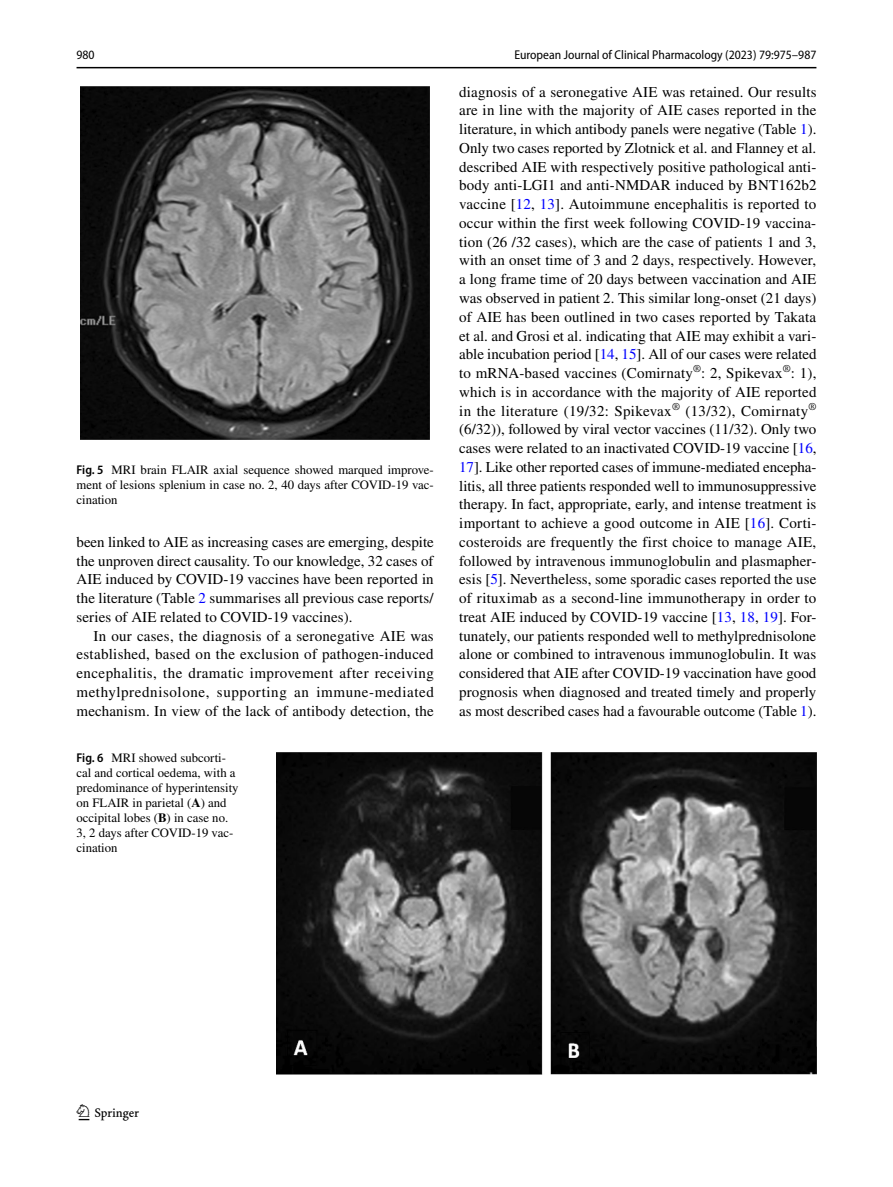
<style>
.page{position:relative;width:893px;height:1187px;background:#fff}
.page>*{position:absolute;margin:0;border:0;box-sizing:border-box;transform-origin:0 0}
.t1{font:22.5px "Springnew Regular 2";color:#000}
.t2{font:15px/18.8px "STIX";letter-spacing:.005em;color:#000;text-align:justify}
.t3{font:12.75px/15px "STIX";color:#000;text-align:justify}
.t4{font:semi-condensed 12.75px "Myriad Pro";color:#000}
.s1{font-family:"Myriad Pro";font-weight:600;font-stretch:semi-condensed}
.s2{color:#00f}
.s3{font-weight:700}
</style>
<div class="page">
<hr style="left:77px;top:67px;width:739px;height:1px;background:#000">
<div style="left:77px;top:87px;width:357px;height:352px;background:linear-gradient(to bottom,#fff,#fff)"></div>
<img style="left:81px;top:87px;width:349px;height:352px">
<img style="left:276px;top:752px;width:540px;height:321px">
<p class="t4" style="left:77px;top:48px;width:20px">980</p>
<p class="t4" style="left:514px;top:48px;width:303px">European Journal of Clinical Pharmacology (2023) 79:975–987</p>
<p class="t3" style="left:77px;top:463px;width:359px"><span class="s1">Fig. 5</span> MRI brain FLAIR axial sequence showed marqued improve&shy;ment of lesions splenium in case no. 2, 40 days after COVID-19 vac&shy;cination</p>
<p class="t2" style="left:77px;top:533px;width:359px">been linked to AIE as increasing cases are emerging, despite the unproven direct causality. To our knowledge, 32 cases of AIE induced by COVID-19 vaccines have been reported in the literature (Table <span class="s2">2</span> summarises all previous case reports/ series of AIE related to COVID-19 vaccines).</p>
<p class="t2" style="left:77px;top:627px;width:359px;text-indent:17px">In our cases, the diagnosis of a seronegative AIE was established, based on the exclusion of pathogen-induced encephalitis, the dramatic improvement after receiving methylprednisolone, supporting an immune-mediated mechanism. In view of the lack of antibody detection, the</p>
<p class="t3" style="left:77px;top:751px;width:164px;text-align:left"><span class="s1">Fig. 6</span> MRI showed subcorti&shy;cal and cortical oedema, with a predominance of hyperintensity on FLAIR in parietal (<span class="s3">A</span>) and occipital lobes (<span class="s3">B</span>) in case no.<br>3, 2 days after COVID-19 vac&shy;cination</p>
<p class="t2" style="left:459px;top:83px;width:359px">diagnosis of a seronegative AIE was retained. Our results are in line with the majority of AIE cases reported in the literature, in which antibody panels were negative (Table <span class="s2">1</span>).<br>Only two cases reported by Zlotnick et al. and Flanney et al. described AIE with respectively positive pathological anti&shy;body anti-LGI1 and anti-NMDAR induced by BNT162b2 vaccine [<span class="s2">12</span>, <span class="s2">13</span>]. Autoimmune encephalitis is reported to occur within the first week following COVID-19 vaccina&shy;tion (26 /32 cases), which are the case of patients 1 and 3, with an onset time of 3 and 2 days, respectively. However, a long frame time of 20 days between vaccination and AIE was observed in patient 2. This similar long-onset (21 days) of AIE has been outlined in two cases reported by Takata et al. and Grosi et al. indicating that AIE may exhibit a vari&shy;able incubation period [<span class="s2">14</span>, <span class="s2">15</span>]. All of our cases were related to mRNA-based vaccines (Comirnaty<sup>®</sup>: 2, Spikevax<sup>®</sup>: 1), which is in accordance with the majority of AIE reported in the literature (19/32: Spikevax<sup>®</sup> (13/32), Comirnaty<sup>® </sup>(6/32)), followed by viral vector vaccines (11/32). Only two cases were related to an inactivated COVID-19 vaccine [<span class="s2">16</span>, <span class="s2">17</span>]. Like other reported cases of immune-mediated encepha&shy;litis, all three patients responded well to immunosuppressive therapy. In fact, appropriate, early, and intense treatment is important to achieve a good outcome in AIE [<span class="s2">16</span>]. Corti&shy;costeroids are frequently the first choice to manage AIE, followed by intravenous immunoglobulin and plasmapher&shy;esis [<span class="s2">5</span>]. Nevertheless, some sporadic cases reported the use of rituximab as a second-line immunotherapy in order to treat AIE induced by COVID-19 vaccine [<span class="s2">13</span>, <span class="s2">18</span>, <span class="s2">19</span>]. For&shy;tunately, our patients responded well to methylprednisolone alone or combined to intravenous immunoglobulin. It was considered that AIE after COVID-19 vaccination have good prognosis when diagnosed and treated timely and properly as most described cases had a favourable outcome (Table <span class="s2">1</span>).</p>
<h1 class="t1" style="left:79px;top:1104px;width:62px">1 3</h1>
</div>
